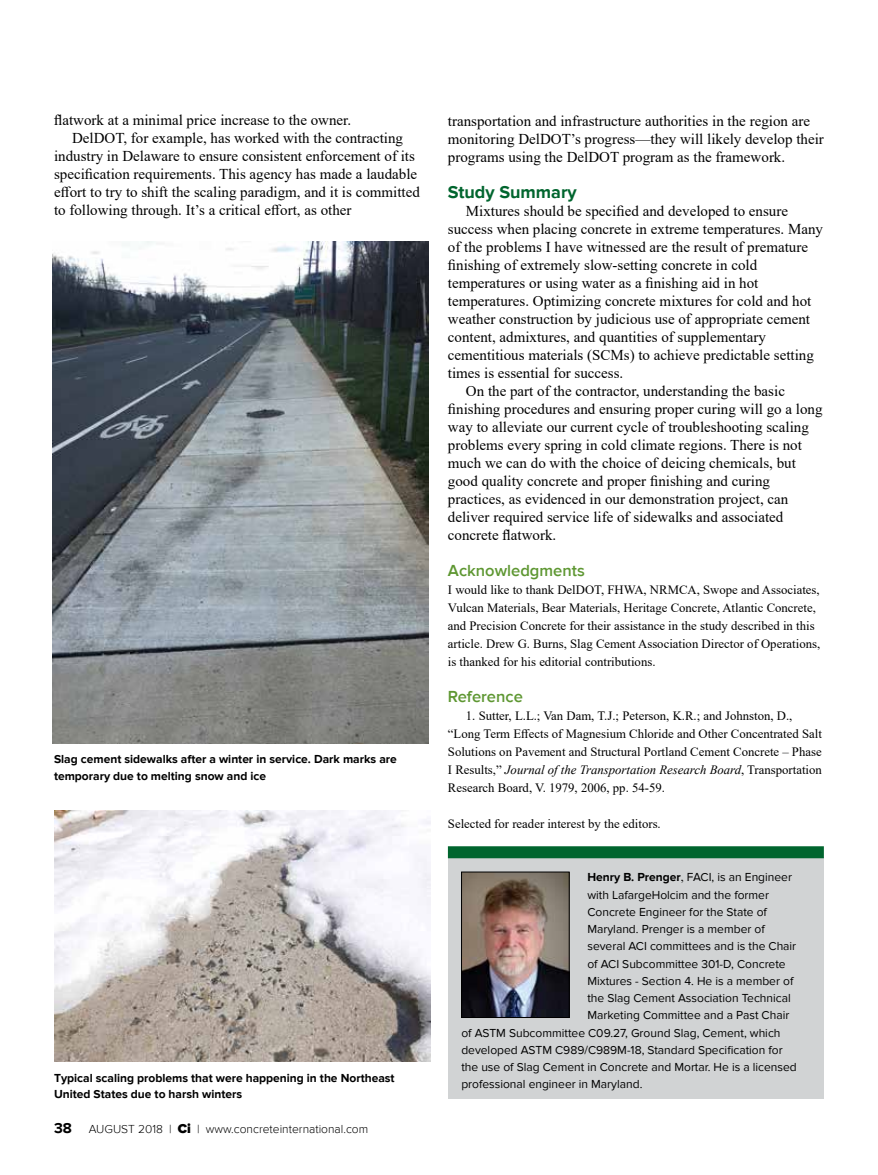
<style>
.page{position:relative;width:878px;height:1175px;background:#fff}
.page>*{position:absolute;margin:0;border:0;box-sizing:border-box;transform-origin:0 0}
.t1{font:700 18px "Proxima Nova";color:#00652e}
.t2{font:600 16.5px "Proxima Nova";color:#5e9732}
.t3{font:15px/18px "Times New Roman";color:#000}
.t4{font:12.75px/18px "Times New Roman";color:#000}
.t5{font:12px "Proxima Nova";color:#000}
.t6{font:700 12px/16.5px "Proxima Nova";color:#000}
.t7{font:300 12px "Proxima Nova";color:#000}
.s1{font-weight:700;font-size:15px}
.s2{font-weight:900;font-size:13.5px}
.s3{font-style:italic}
.s4{font-weight:700}
.s5{font-family:"Times New Roman"}
</style>
<div class="page">
<div style="left:448px;top:857px;width:375px;height:242px;background:#d1d3d4"></div>
<div style="left:448px;top:846px;width:375px;height:12px;background:#00652e"></div>
<img style="left:52px;top:242px;width:376px;height:501px">
<img style="left:55px;top:810px;width:375px;height:251px">
<img style="left:463px;top:873px;width:104px;height:142px">
<div style="left:461px;top:871px;width:108px;height:146px;border:1px solid #000"></div>
<p class="t3" style="left:54px;top:110px;width:298px">flatwork at a minimal price increase to the owner.</p>
<p class="t3" style="left:72px;top:128px;width:332px">DelDOT, for example, has worked with the contracting</p>
<p class="t3" style="left:54px;top:146px;width:362px">industry in Delaware to ensure consistent enforcement of its</p>
<p class="t3" style="left:54px;top:164px;width:364px">specification requirements. This agency has made a laudable</p>
<p class="t3" style="left:54px;top:182px;width:367px">effort to try to shift the scaling paradigm, and it is committed</p>
<p class="t3" style="left:54px;top:200px;width:299px">to following through. It’s a critical effort, as other</p>
<p class="t6" style="left:54px;top:751px;width:344px">Slag cement sidewalks after a winter in service. Dark marks are temporary due to melting snow and ice</p>
<p class="t6" style="left:54px;top:1069px;width:342px">Typical scaling problems that were happening in the Northeast<br>United States due to harsh winters</p>
<p class="t7" style="left:54px;top:1121px;width:316px"><span class="s1">38</span> AUGUST 2018 | <span class="s2">Ci</span> | www.concreteinternational.com</p>
<p class="t3" style="left:448px;top:111px;width:377px">transportation and infrastructure authorities in the region are monitoring DelDOT’s progress—they will likely develop their programs using the DelDOT program as the framework.</p>
<p class="t1" style="left:448px;top:181px;width:130px">Study Summary</p>
<p class="t3" style="left:466px;top:201px;width:324px">Mixtures should be specified and developed to ensure</p>
<p class="t3" style="left:448px;top:219px;width:376px">success when placing concrete in extreme temperatures. Many</p>
<p class="t3" style="left:448px;top:237px;width:361px">of the problems I have witnessed are the result of premature</p>
<p class="t3" style="left:448px;top:255px;width:311px">finishing of extremely slow-setting concrete in cold</p>
<p class="t3" style="left:448px;top:273px;width:312px">temperatures or using water as a finishing aid in hot</p>
<p class="t3" style="left:448px;top:291px;width:365px">temperatures. Optimizing concrete mixtures for cold and hot</p>
<p class="t3" style="left:448px;top:309px;width:364px">weather construction by judicious use of appropriate cement</p>
<p class="t3" style="left:448px;top:327px;width:319px">content, admixtures, and quantities of supplementary</p>
<p class="t3" style="left:448px;top:345px;width:367px">cementitious materials (SCMs) to achieve predictable setting</p>
<p class="t3" style="left:448px;top:363px;width:177px">times is essential for success.</p>
<p class="t3" style="left:466px;top:381px;width:320px">On the part of the contractor, understanding the basic</p>
<p class="t3" style="left:448px;top:399px;width:376px">finishing procedures and ensuring proper curing will go a long</p>
<p class="t3" style="left:448px;top:417px;width:362px">way to alleviate our current cycle of troubleshooting scaling</p>
<p class="t3" style="left:448px;top:435px;width:355px">problems every spring in cold climate regions. There is not</p>
<p class="t3" style="left:448px;top:453px;width:349px">much we can do with the choice of deicing chemicals, but</p>
<p class="t3" style="left:448px;top:471px;width:324px">good quality concrete and proper finishing and curing</p>
<p class="t3" style="left:448px;top:489px;width:342px">practices, as evidenced in our demonstration project, can</p>
<p class="t3" style="left:448px;top:507px;width:337px">deliver required service life of sidewalks and associated</p>
<p class="t3" style="left:448px;top:525px;width:110px">concrete flatwork.</p>
<p class="t2" style="left:448px;top:561px;width:138px">Acknowledgments</p>
<p class="t4" style="left:448px;top:580px;width:374px">I would like to thank DelDOT, FHWA, NRMCA, Swope and Associates, Vulcan Materials, Bear Materials, Heritage Concrete, Atlantic Concrete, and Precision Concrete for their assistance in the study described in this article. Drew G. Burns, Slag Cement Association Director of Operations, is thanked for his editorial contributions.</p>
<p class="t2" style="left:448px;top:687px;width:76px">Reference</p>
<p class="t4" style="left:448px;top:706px;width:375px;text-indent:18px">1. Sutter, L.L.; Van Dam, T.J.; Peterson, K.R.; and Johnston, D., “Long Term Effects of Magnesium Chloride and Other Concentrated Salt Solutions on Pavement and Structural Portland Cement Concrete – Phase I Results,” <span class="s3">Journal of the Transportation Research Board</span>, Transportation Research Board, V. 1979, 2006, pp. 54‐59.</p>
<p class="t4" style="left:448px;top:814px;width:214px">Selected for reader interest by the editors.</p>
<p class="t5" style="left:587px;top:870px;width:206px"><span class="s4">Henry B. Prenger</span><span class="s5">,</span> FACI, is an Engineer</p>
<p class="t5" style="left:587px;top:887px;width:183px">with LafargeHolcim and the former</p>
<p class="t5" style="left:587px;top:905px;width:181px">Concrete Engineer for the State of</p>
<p class="t5" style="left:587px;top:922px;width:179px">Maryland. Prenger is a member of</p>
<p class="t5" style="left:587px;top:939px;width:210px">several ACI committees and is the Chair</p>
<p class="t5" style="left:587px;top:956px;width:200px">of ACI Subcommittee 301-D, Concrete</p>
<p class="t5" style="left:587px;top:974px;width:207px">Mixtures - Section 4. He is a member of</p>
<p class="t5" style="left:587px;top:991px;width:205px">the Slag Cement Association Technical</p>
<p class="t5" style="left:587px;top:1008px;width:203px">Marketing Committee and a Past Chair</p>
<p class="t5" style="left:461px;top:1025px;width:321px">of ASTM Subcommittee C09.27, Ground Slag, Cement, which</p>
<p class="t5" style="left:461px;top:1043px;width:323px">developed ASTM C989/C989M-18, Standard Specification for</p>
<p class="t5" style="left:461px;top:1060px;width:337px">the use of Slag Cement in Concrete and Mortar. He is a licensed</p>
<p class="t5" style="left:461px;top:1077px;width:183px">professional engineer in Maryland.</p>
</div>
